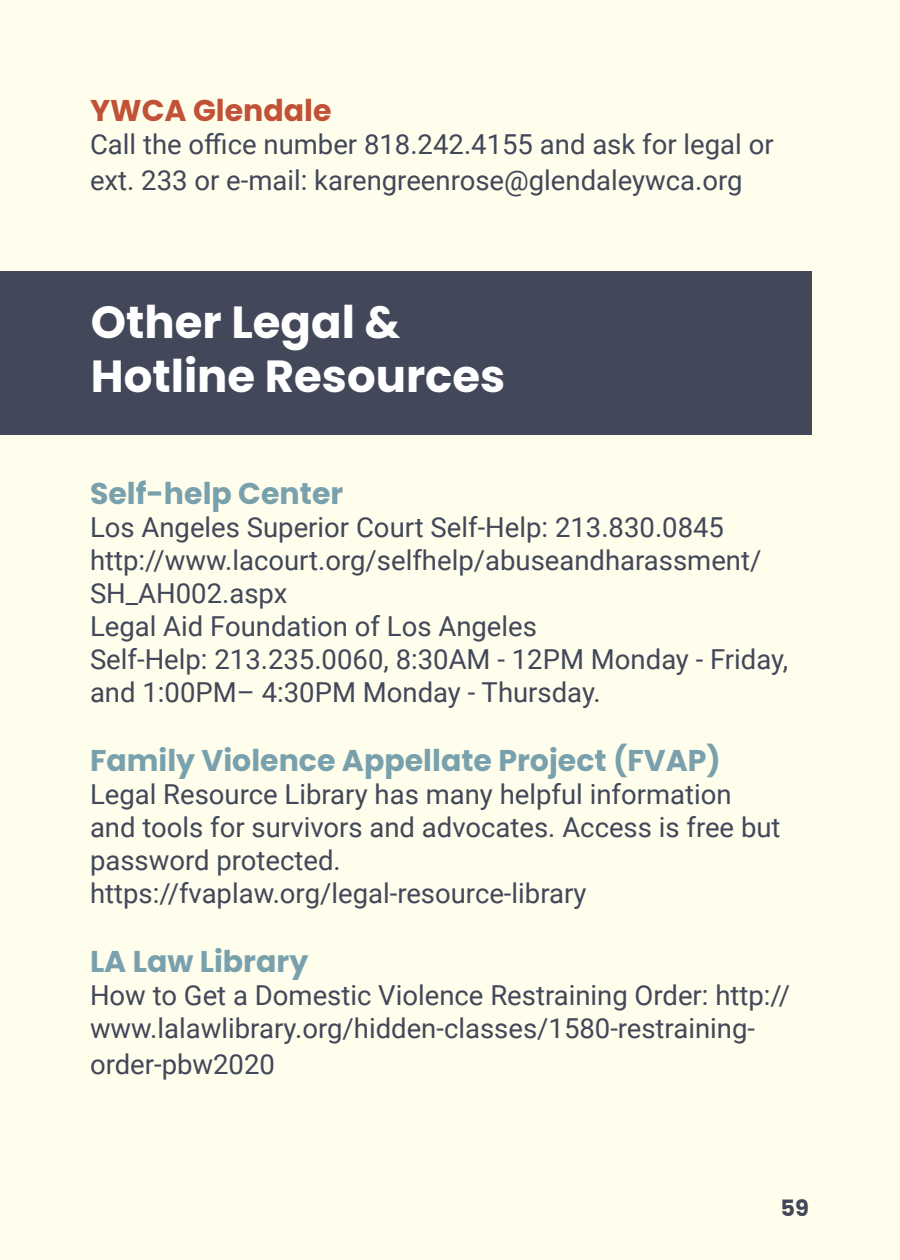
<style>
.page{position:relative;width:900px;height:1260px;background:#fffdeb}
.page>*{position:absolute;margin:0;border:0;box-sizing:border-box;transform-origin:0 0}
.t1{font:700 45px/54px "Poppins";color:#fff}
.t2{font:700 30px "Poppins";color:#78a1ad}
.t3{font:700 30px "Poppins";color:#c15137}
.t4{font:27.5px/33px "Roboto";color:#424759}
.t5{font:700 22.5px "Poppins";color:#424759}
</style>
<div class="page">
<div style="left:0;top:272px;width:812px;height:163px;background:#424759"></div>
<p class="t3" style="left:90px;top:94px;width:243px">YWCA Glendale</p>
<p class="t4" style="left:90px;top:126px;width:685px;line-height:36px">Call the office number 818.242.4155 and ask for legal or ext. 233 or e-mail: karengreenrose@glendaleywca.org</p>
<h1 class="t1" style="left:91px;top:296px;width:416px">Other Legal &amp;<br>Hotline Resources</h1>
<p class="t2" style="left:90px;top:476px;width:255px">Self-help Center</p>
<p class="t4" style="left:90px;top:510px;width:700px">Los Angeles Superior Court Self-Help: 213.830.0845 http://www.lacourt.org/selfhelp/abuseandharassment/ SH_AH002.aspx<br>Legal Aid Foundation of Los Angeles<br>Self-Help: 213.235.0060, 8:30AM - 12PM Monday - Friday, and 1:00PM– 4:30PM Monday - Thursday.</p>
<p class="t2" style="left:90px;top:743px;width:632px">Family Violence Appellate Project (FVAP)</p>
<p class="t4" style="left:90px;top:777px;width:692px">Legal Resource Library has many helpful information and tools for survivors and advocates. Access is free but password protected. https://fvaplaw.org/legal-resource-library</p>
<p class="t2" style="left:90px;top:944px;width:220px">LA Law Library</p>
<p class="t4" style="left:90px;top:978px;width:702px">How to Get a Domestic Violence Restraining Order: http:// www.lalawlibrary.org/hidden-classes/1580-restraining-</p>
<p class="t4" style="left:90px;top:1047px;width:187px">order-pbw2020</p>
<p class="t5" style="left:781px;top:1195px;width:30px">59</p>
</div>
